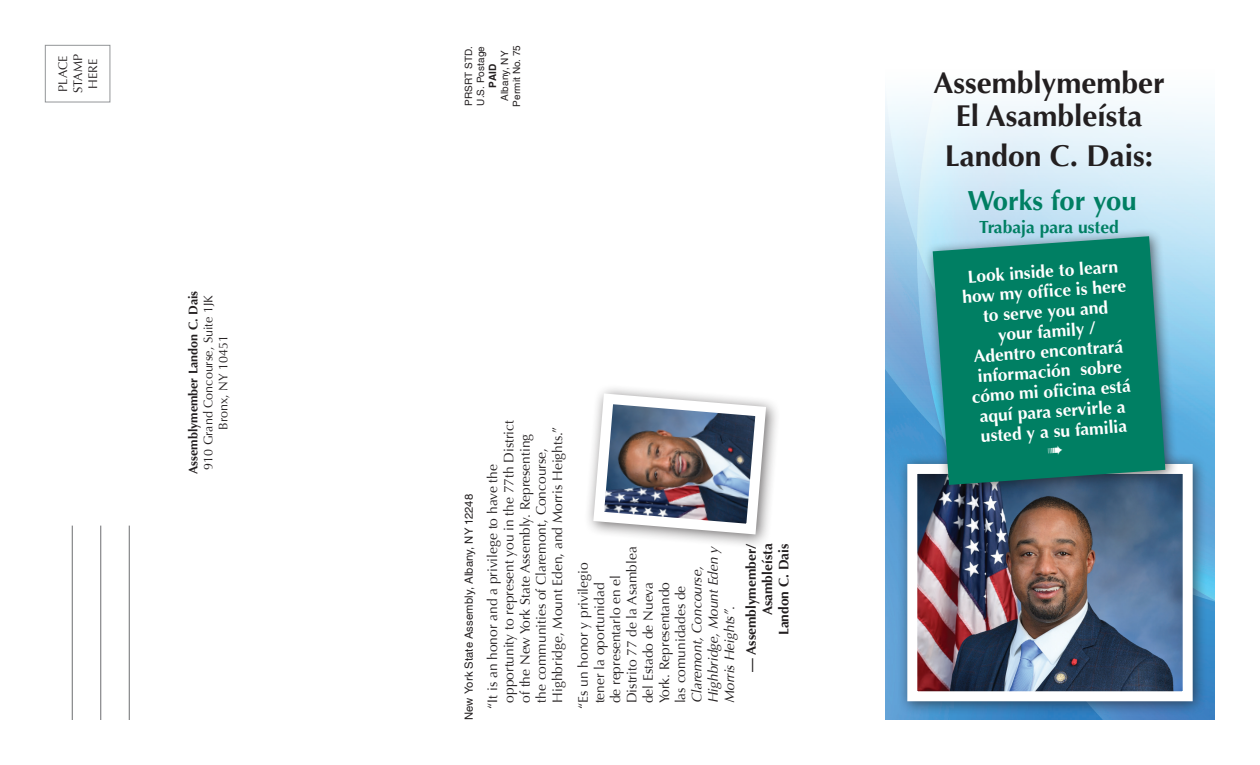
<style>
.page{position:relative;width:1260px;height:765px;background:#fff}
.page>*{position:absolute;margin:0;border:0;box-sizing:border-box;transform-origin:0 0}
.t1{font:700 30px/33.8px "Optima";color:#231f20;text-align:center}
.t2{font:700 27.5px "Optima";color:#007f63}
.t3{font:700 17.5px/20px "Optima";color:#fff;text-align:center}
.t4{font:700 17.5px "Optima";color:#007f63}
.t5{font:13.75px/16.2px "Optima";color:#231f20}
.t6{font:italic 13.75px/16.2px "Optima";color:#231f20}
.t7{font:700 13.75px/16.2px "Optima";color:#231f20;text-align:right}
.t8{font:12.5px/15px "Optima";color:#231f20;text-align:center}
.t9{font:700 12.5px "Optima";color:#231f20}
.t10{font:11.25px "Helvetica";letter-spacing:.01em;color:#231f20}
.t11{font:10px/12px "Helvetica";letter-spacing:.01em;color:#231f20}
.t12{font:700 10px "Helvetica";color:#231f20}
.s1{font-style:normal}
</style>
<div class="page">
<img style="left:885px;top:93px;width:330px;height:627px">
<div style="left:583px;top:383px;width:197px;height:166px;background:#231f20;opacity:.65"></div>
<img style="left:588px;top:388px;width:183px;height:152px">
<div style="left:45px;top:45px;width:65px;height:57px;border:1px solid #939598"></div>
<hr style="left:72px;top:526px;width:1px;height:194px;background:#6c6d70">
<hr style="left:100px;top:526px;width:1px;height:194px;background:#6c6d70">
<hr style="left:129px;top:526px;width:1px;height:194px;background:#6c6d70">
<div style="left:897px;top:453px;width:311px;height:263px;background:#231f20;opacity:.65"></div>
<img style="left:918px;top:475px;width:264px;height:215px">
<div style="left:907px;top:464px;width:286px;height:237px;border:10px solid #fff"></div>
<div style="left:924px;top:227px;width:254px;height:271px;background:#231f20;opacity:.65"></div>
<svg style="left:933px;top:236px;width:232px;height:249px;background:#0d826c"></svg>
<svg style="left:1048px;top:446px;width:15px;height:10px"></svg>
<p class="t8" style="left:57px;top:93px;width:40px;rotate:-90deg">PLACE<br>STAMP<br>HERE</p>
<p class="t9" style="left:188px;top:474px;width:185px;rotate:-90deg">Assemblymember Landon C. Dais</p>
<p class="t8" style="left:202px;top:470px;width:176px;rotate:-90deg">910 Grand Concourse, Suite 1JK<br>Bronx, NY 10451</p>
<p class="t11" style="left:499px;top:107px;width:63px;text-align:center;rotate:-90deg">Albany, NY<br>Permit No. 75</p>
<p class="t11" style="left:463px;top:106px;width:61px;rotate:-90deg">PRSRT STD.<br>U.S. Postage</p>
<p class="t12" style="left:488px;top:88px;width:25px;rotate:-90deg">PAID</p>
<p class="t10" style="left:464px;top:720px;width:228px;rotate:-90deg">New York State Assembly, Albany, NY 12248</p>
<p class="t5" style="left:486px;top:703px;width:284px;text-indent:-6px;rotate:-90deg">“It is an honor and a privilege to have the opportunity to represent you in the 77th District of the New York State Assembly. Representing the communities of Claremont, Concourse, Highbridge, Mount Eden, and Morris Heights.”</p>
<p class="t5" style="left:576px;top:703px;width:158px;text-indent:-6px;rotate:-90deg">“Es un honor y privilegio tener la oportunidad<br>de representarlo en el<br>Distrito 77 de la Asamblea del Estado de Nueva<br>York. Representando<br>las comunidades de</p>
<p class="t6" style="left:690px;top:703px;width:158px;rotate:-90deg">Claremont, Concourse,<br>Highbridge, Mount Eden y<br>Morris Heights”<span class="s1">.</span></p>
<p class="t7" style="left:745px;top:672px;width:130px;rotate:-90deg">— Assemblymember/<br>Asambleísta<br>Landon C. Dais</p>
<h1 class="t1" style="left:933px;top:68px;width:233px">Assemblymember<br>El Asambleísta</h1>
<h1 class="t1" style="left:945px;top:142px;width:210px">Landon C. Dais:</h1>
<h2 class="t2" style="left:967px;top:189px;width:171px">Works for you</h2>
<p class="t4" style="left:979px;top:219px;width:141px">Trabaja para usted</p>
<p class="t3" style="left:960px;top:269px;width:166px;rotate:-4deg">Look inside to learn how my offi ce is here to serve you and your family /<br>Adentro encontrará información sobre cómo mi ofi cina está aquí para servirle a usted y a su familia</p>
</div>
